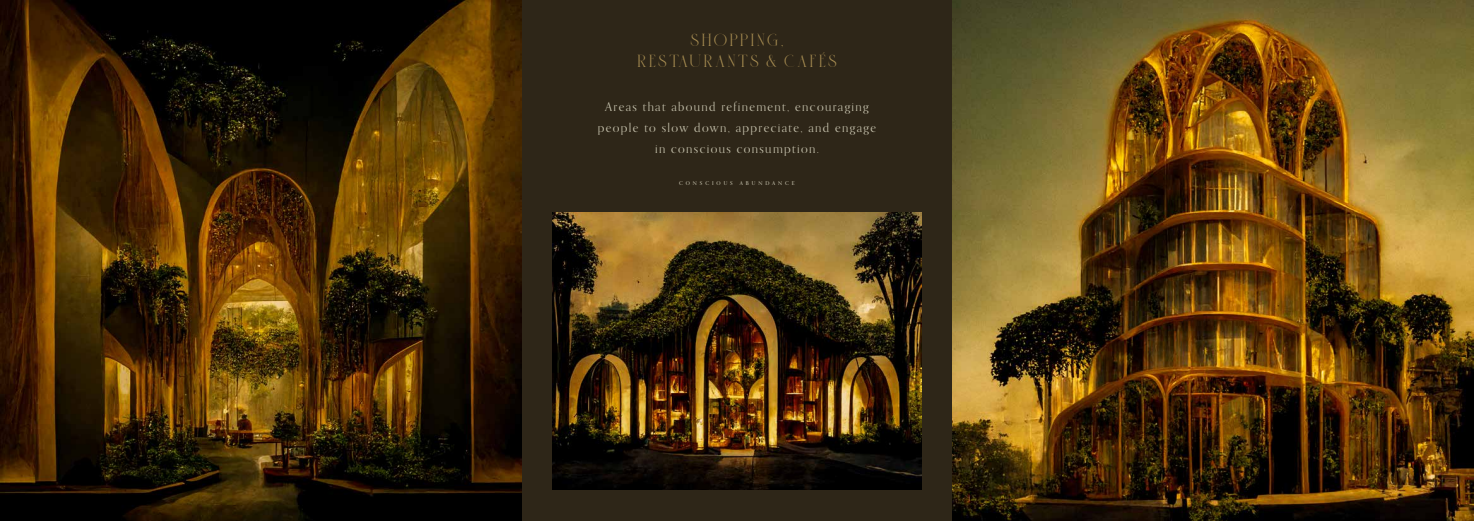
<style>
.page{position:relative;width:1474px;height:521px;background:#fff}
.page>*{position:absolute;margin:0;border:0;box-sizing:border-box;transform-origin:0 0}
.t1{font:12.25px/21px "Orpheus Pro";letter-spacing:.11em;color:#c7c3ae;text-align:center}
.t2{font:12.25px/21px "Sauvage";letter-spacing:.22em;color:#aa8f53;text-align:center}
.t3{font:500 5.25px "Orpheus Pro";letter-spacing:.555em;color:#c7c3ae}
</style>
<div class="page">
<div style="left:0;top:0;width:1473px;height:521px;background:#2e2618"></div>
<img style="left:0;top:0;width:521px;height:521px">
<img style="left:552px;top:213px;width:369px;height:276px">
<img style="left:952px;top:0;width:521px;height:521px">
<p class="t2" style="left:637px;top:30px;width:200px">SHOPPING,<br>RESTAURANTS &amp; CAFÉS</p>
<p class="t1" style="left:598px;top:96px;width:280px">Areas that abound refinement, encouraging people to slow down, appreciate, and engage in conscious consumption.</p>
<p class="t3" style="left:679px;top:180px;width:55px">CONSCIOUS</p>
<p class="t3" style="left:740px;top:180px;width:56px">ABUNDANCE</p>
</div>
